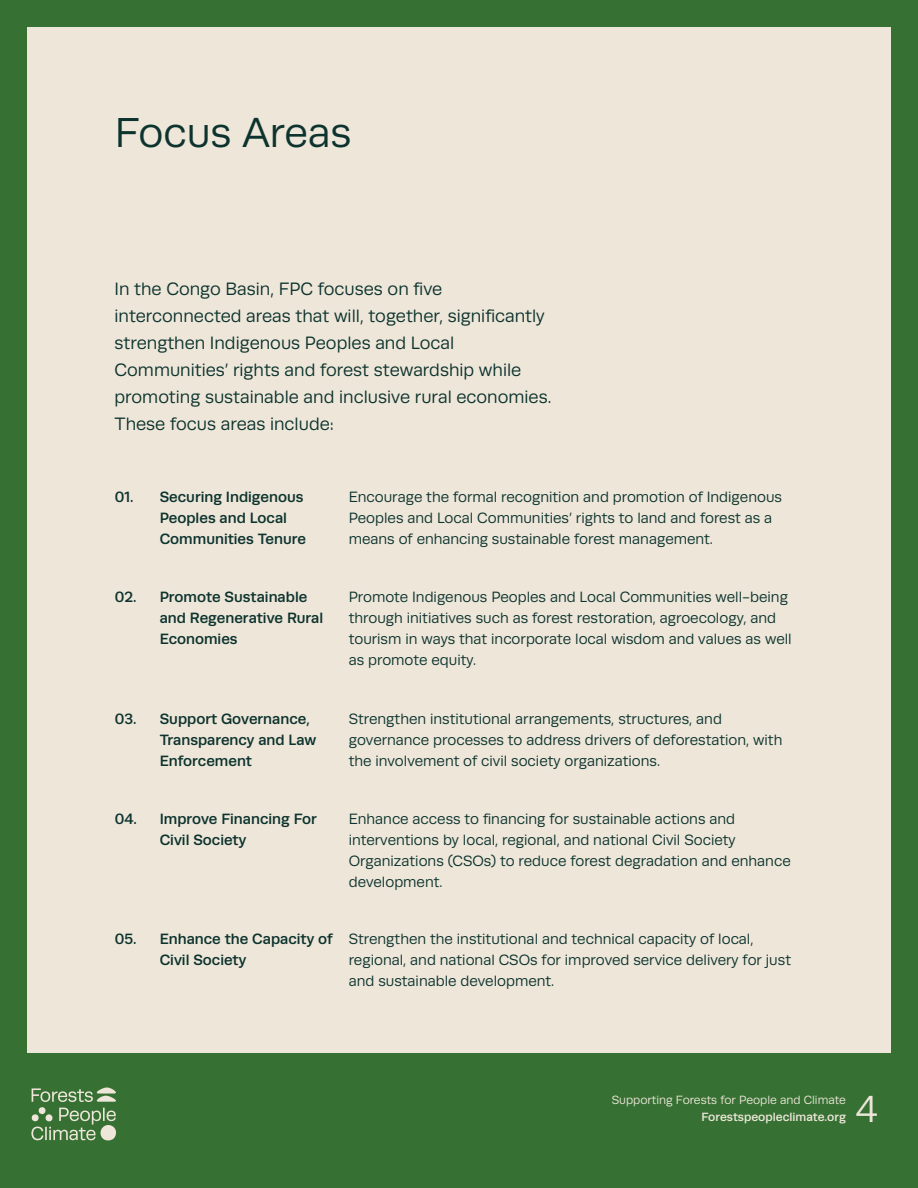
<style>
.page{position:relative;width:918px;height:1188px;background:#367033}
.page>*{position:absolute;margin:0;border:0;box-sizing:border-box;transform-origin:0 0}
.t1{font:42px "Runda";color:#0d332e}
.t2{font:37.5px "Runda";color:#ede6d9}
.t3{font:18px/27px "Runda";color:#0d332e}
.t4{font:15px/21px "Runda";color:#0d332e}
.t5{font:500 15px/21px "Runda";color:#0d332e}
.t6{font:12px "Runda";color:#ede6d9}
.t7{font:500 12px "Runda";color:#ede6d9}
</style>
<div class="page">
<div style="left:27px;top:27px;width:864px;height:1026px;background:#ede6d9"></div>
<svg style="left:31px;top:1088px;width:85px;height:53px"></svg>
<h1 class="t1" style="left:115px;top:109px;width:238px">Focus Areas</h1>
<p class="t3" style="left:115px;top:275px;width:438px">In the Congo Basin, FPC focuses on five interconnected areas that will, together, significantly strengthen Indigenous Peoples and Local Communities’ rights and forest stewardship while promoting sustainable and inclusive rural economies.<br>These focus areas include:</p>
<p class="t5" style="left:115px;top:486px;width:20px">01.</p>
<p class="t5" style="left:115px;top:587px;width:23px">02.</p>
<p class="t5" style="left:160px;top:486px;width:148px">Securing Indigenous<br>Peoples and Local<br>Communities Tenure</p>
<p class="t5" style="left:160px;top:587px;width:165px">Promote Sustainable and Regenerative Rural<br>Economies</p>
<p class="t4" style="left:349px;top:486px;width:435px">Encourage the formal recognition and promotion of Indigenous<br>Peoples and Local Communities’ rights to land and forest as a means of enhancing sustainable forest management.</p>
<p class="t4" style="left:349px;top:587px;width:444px">Promote Indigenous Peoples and Local Communities well-being through initiatives such as forest restoration, agroecology, and tourism in ways that incorporate local wisdom and values as well as promote equity.</p>
<p class="t5" style="left:115px;top:708px;width:23px">03.</p>
<p class="t4" style="left:349px;top:708px;width:435px">Strengthen institutional arrangements, structures, and governance processes to address drivers of deforestation, with the involvement of civil society organizations.</p>
<p class="t5" style="left:160px;top:708px;width:158px">Support Governance,<br>Transparency and Law<br>Enforcement</p>
<p class="t5" style="left:115px;top:808px;width:24px">04.</p>
<p class="t4" style="left:349px;top:809px;width:444px">Enhance access to financing for sustainable actions and interventions by local, regional, and national Civil Society Organizations (CSOs) to reduce forest degradation and enhance development.</p>
<p class="t5" style="left:160px;top:808px;width:159px">Improve Financing For<br>Civil Society</p>
<p class="t5" style="left:115px;top:929px;width:23px">05.</p>
<p class="t4" style="left:349px;top:929px;width:444px">Strengthen the institutional and technical capacity of local, regional, and national CSOs for improved service delivery for just and sustainable development.</p>
<p class="t5" style="left:160px;top:929px;width:174px">Enhance the Capacity of<br>Civil Society</p>
<p class="t6" style="left:612px;top:1093px;width:236px">Supporting Forests for People and Climate</p>
<p class="t7" style="left:701px;top:1110px;width:146px">Forestspeopleclimate.org</p>
<h2 class="t2" style="left:856px;top:1089px;width:24px">4</h2>
</div>
